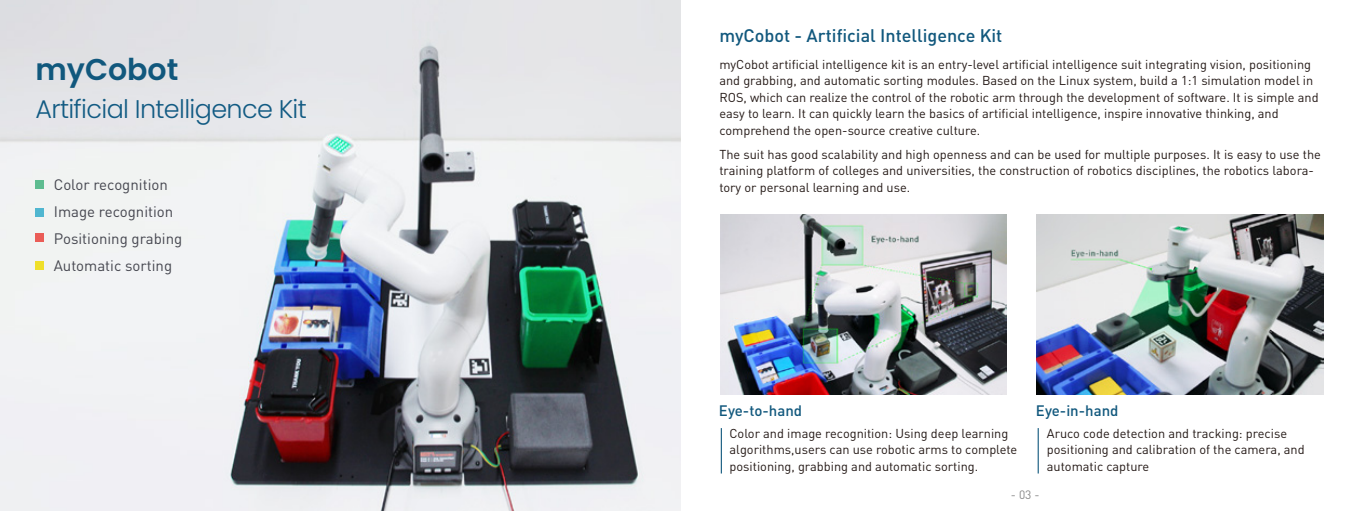
<style>
.page{position:relative;width:1361px;height:511px;background:#fff}
.page>*{position:absolute;margin:0;border:0;box-sizing:border-box;transform-origin:0 0}
.t1{font:600 30px "Poppins";color:#11587d}
.t2{font:300 25.5px "Poppins";letter-spacing:-.025em;color:#125b83}
.t3{font:500 18px "DIN Pro";color:#11587d}
.t4{font:15px/27px "DIN Pro";color:#45464f}
.t5{font:500 15px "DIN Pro";color:#11587d}
.t6{font:12.75px/16.5px "DIN Pro";color:#231815}
.t7{font:12px "DIN Pro";color:#898989}
</style>
<div class="page">
<svg style="left:680px;top:0;width:1px;height:510px"></svg>
<img style="left:0;top:0;width:680px;height:510px">
<div style="left:35px;top:180px;width:9px;height:9px;background:#5ebc90"></div>
<div style="left:35px;top:207px;width:9px;height:9px;background:#50b6d0"></div>
<div style="left:35px;top:233px;width:9px;height:9px;background:#ea5c57"></div>
<div style="left:35px;top:260px;width:9px;height:9px;background:#efdf2a"></div>
<img style="left:1036px;top:215px;width:287px;height:179px">
<img style="left:720px;top:215px;width:286px;height:179px">
<hr style="left:721px;top:427px;width:1px;height:46px;background:#11587d">
<hr style="left:1037px;top:427px;width:2px;height:46px;background:#11587d">
<h1 class="t1" style="left:35px;top:52px;width:144px">myCobot</h1>
<h2 class="t2" style="left:35px;top:94px;width:273px">Artificial Intelligence Kit</h2>
<p class="t4" style="left:54px;top:170px;width:130px">Color recognition<br>Image recognition<br>Positioning grabing<br>Automatic sorting</p>
<h3 class="t3" style="left:719px;top:24px;width:285px">myCobot - Artificial Intelligence Kit</h3>
<p class="t6" style="left:719px;top:55px;width:601px">myCobot artificial intelligence kit is an entry-level artificial intelligence suit integrating vision, positioning and grabbing, and automatic sorting modules. Based on the Linux system, build a 1:1 simulation model in ROS, which can realize the control of the robotic arm through the development of software. It is simple and easy to learn. It can quickly learn the basics of artificial intelligence, inspire innovative thinking, and comprehend the open-source creative culture.</p>
<p class="t6" style="left:719px;top:145px;width:603px">The suit has good scalability and high openness and can be used for multiple purposes. It is easy to use the training platform of colleges and universities, the construction of robotics disciplines, the robotics labora&shy;tory or personal learning and use.</p>
<p class="t5" style="left:719px;top:400px;width:85px">Eye-to-hand</p>
<p class="t5" style="left:1036px;top:400px;width:84px">Eye-in-hand</p>
<p class="t6" style="left:729px;top:424px;width:289px">Color and image recognition: Using deep learning algorithms,users can use robotic arms to complete positioning, grabbing and automatic sorting.</p>
<p class="t6" style="left:1047px;top:424px;width:259px">Aruco code detection and tracking: precise positioning and calibration of the camera, and automatic capture</p>
<p class="t7" style="left:1011px;top:485px;width:30px">- 03 -</p>
</div>
